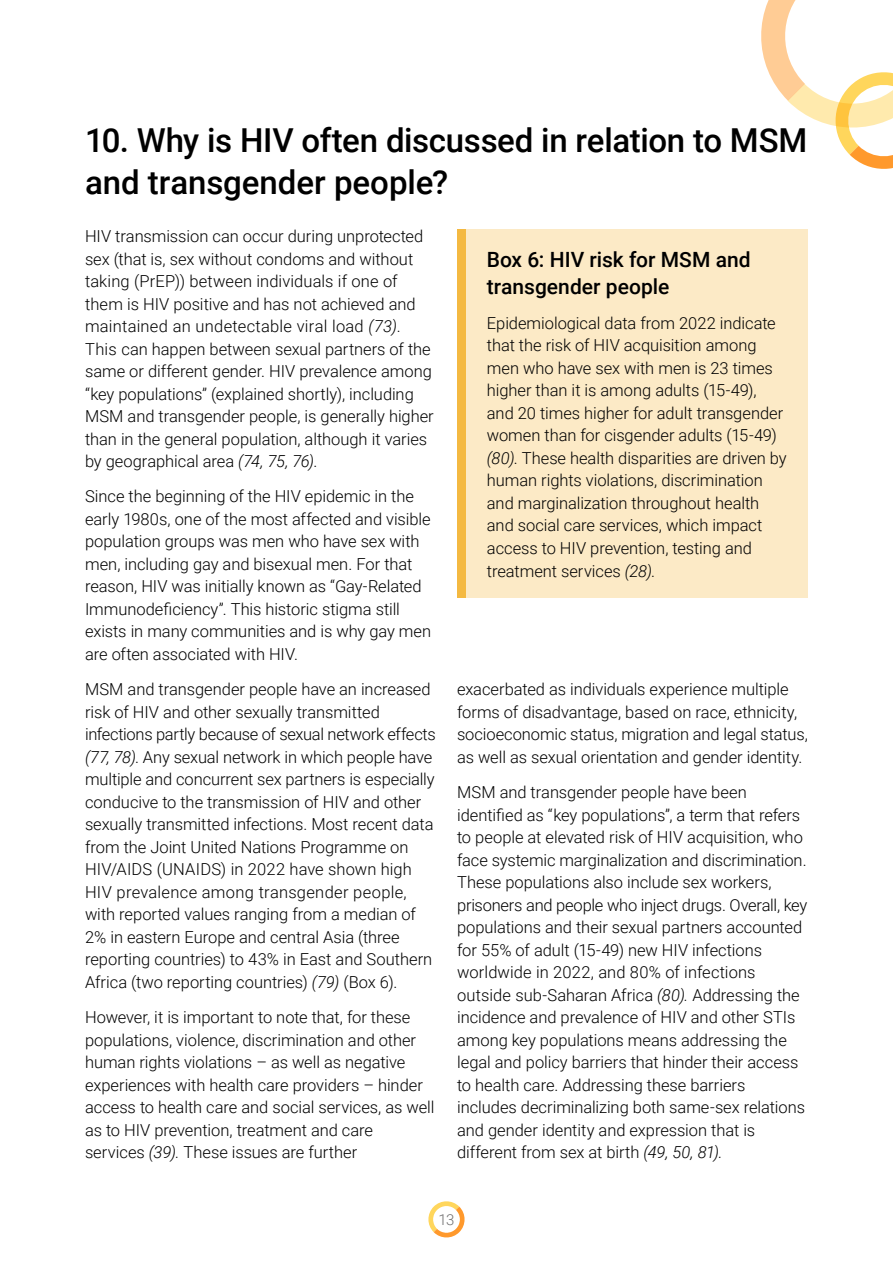
<style>
.page{position:relative;width:893px;height:1263px;background:#fff}
.page>*{position:absolute;margin:0;border:0;box-sizing:border-box;transform-origin:0 0}
.t1{font:500 33px/42px "Roboto";letter-spacing:-.005em;color:#000}
.t2{font:500 21px/27px "Roboto";color:#000}
.t3{font:300 16.5px/22.5px "Roboto";letter-spacing:-.005em;color:#000}
.t4{font:300 15px "Roboto";color:#706f6f}
.s1{font-style:italic}
</style>
<div class="page">
<svg style="left:428px;top:1201px;width:37px;height:37px"></svg>
<div style="left:434px;top:1206px;width:25px;height:26px;background:#fff;border-radius:50%"></div>
<svg style="left:761px;top:0;width:132px;height:169px"></svg>
<div style="left:466px;top:230px;width:342px;height:368px;background:#fceac6"></div>
<div style="left:457px;top:230px;width:9px;height:368px;background:#f4b941"></div>
<h1 class="t1" style="left:85px;top:118px;width:724px">10. Why is HIV often discussed in relation to MSM and transgender people?</h1>
<p class="t3" style="left:85px;top:224px;width:350px">HIV transmission can occur during unprotected sex (that is, sex without condoms and without taking (PrEP)) between individuals if one of them is HIV positive and has not achieved and maintained an undetectable viral load <span class="s1">(73)</span>.<br>This can happen between sexual partners of the same or different gender. HIV prevalence among “key populations” (explained shortly), including MSM and transgender people, is generally higher than in the general population, although it varies by geographical area <span class="s1">(74, 75, 76)</span>.</p>
<p class="t3" style="left:85px;top:485px;width:348px">Since the beginning of the HIV epidemic in the early 1980s, one of the most affected and visible population groups was men who have sex with men, including gay and bisexual men. For that reason, HIV was initially known as “Gay-Related Immunodeficiency”. This historic stigma still exists in many communities and is why gay men are often associated with HIV.</p>
<p class="t3" style="left:85px;top:677px;width:352px">MSM and transgender people have an increased risk of HIV and other sexually transmitted infections partly because of sexual network effects <span class="s1">(77, 78)</span>. Any sexual network in which people have multiple and concurrent sex partners is especially conducive to the transmission of HIV and other sexually transmitted infections. Most recent data from the Joint United Nations Programme on HIV/AIDS (UNAIDS) in 2022 have shown high HIV prevalence among transgender people, with reported values ranging from a median of 2% in eastern Europe and central Asia (three reporting countries) to 43% in East and Southern Africa (two reporting countries) <span class="s1">(79)</span> (Box 6).</p>
<p class="t3" style="left:85px;top:1005px;width:351px">However, it is important to note that, for these populations, violence, discrimination and other human rights violations – as well as negative experiences with health care providers – hinder access to health care and social services, as well as to HIV prevention, treatment and care services <span class="s1">(39).</span> These issues are further</p>
<p class="t2" style="left:487px;top:245px;width:265px">Box 6: HIV risk for MSM and transgender people</p>
<p class="t3" style="left:487px;top:311px;width:301px">Epidemiological data from 2022 indicate that the risk of HIV acquisition among men who have sex with men is 23 times higher than it is among adults (15-49), and 20 times higher for adult transgender women than for cisgender adults (15-49) <span class="s1">(80)</span>. These health disparities are driven by human rights violations, discrimination and marginalization throughout health and social care services, which impact access to HIV prevention, testing and treatment services <span class="s1">(28)</span>.</p>
<p class="t3" style="left:457px;top:677px;width:352px">exacerbated as individuals experience multiple forms of disadvantage, based on race, ethnicity, socioeconomic status, migration and legal status, as well as sexual orientation and gender identity.</p>
<p class="t3" style="left:457px;top:780px;width:352px">MSM and transgender people have been identified as “key populations”, a term that refers to people at elevated risk of HIV acquisition, who face systemic marginalization and discrimination.<br>These populations also include sex workers, prisoners and people who inject drugs. Overall, key populations and their sexual partners accounted for 55% of adult (15-49) new HIV infections worldwide in 2022, and 80% of infections outside sub-Saharan Africa <span class="s1">(80).</span> Addressing the incidence and prevalence of HIV and other STIs among key populations means addressing the legal and policy barriers that hinder their access to health care. Addressing these barriers includes decriminalizing both same-sex relations and gender identity and expression that is different from sex at birth <span class="s1">(49, 50, 81).</span></p>
<p class="t4" style="left:439px;top:1209px;width:17px">13</p>
</div>
